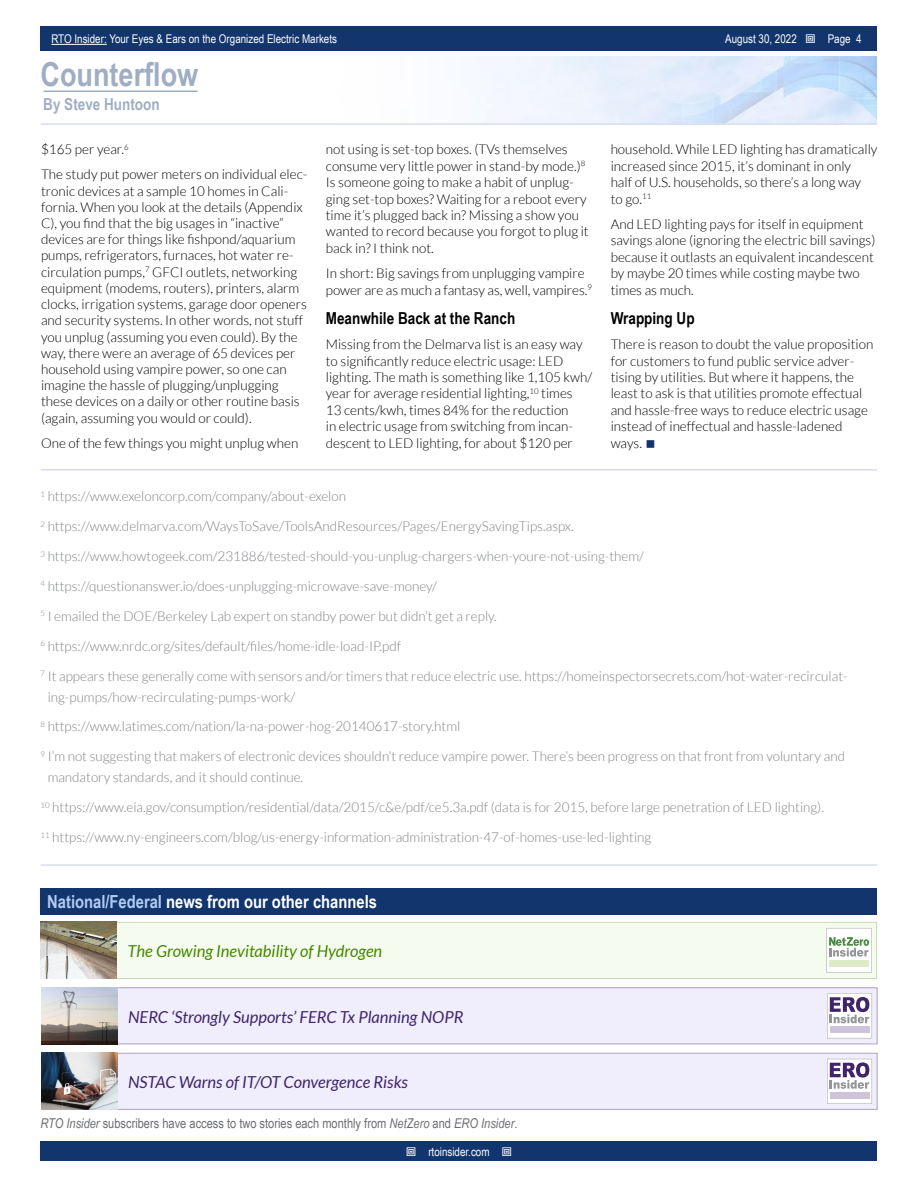
<style>
.page{position:relative;width:918px;height:1188px;background:#fff}
.page>*{position:absolute;margin:0;border:0;box-sizing:border-box;transform-origin:0 0}
.t1{font:700 33px "Arial Narrow";color:#a0aec4}
.t2{font:700 18px "Arial Narrow";color:#fff}
.t3{font:italic 16.5px "Lato";color:#40256a}
.t4{font:700 16.5px "Arial Narrow";color:#000}
.t5{font:italic 16.5px "Lato";color:#468800}
.t6{font:700 16.5px "Arial Narrow";color:#a0aec4}
.t7{font:300 13.5px/16.5px "Lato";color:#000}
.t8{font:300 13.5px/20.9px "Lato";color:#808285}
.t9{font:13.5px "Arial Narrow";color:#6d6e71}
.t10{font:12px "Arial Narrow";color:#fff}
.s1{color:#b2cbf3}
.s2{font-style:italic}
</style>
<div class="page">
<div style="left:41px;top:1142px;width:836px;height:19px;background:#11356c"></div>
<div style="left:41px;top:27px;width:836px;height:24px;background:#11356c"></div>
<hr style="left:51px;top:44px;width:56px;height:1px;background:#fff">
<img style="left:135px;top:56px;width:742px;height:67px">
<hr style="left:40px;top:123px;width:837px;height:2px;background:#d6deec">
<hr style="left:44px;top:91px;width:154px;height:1px;background:#a0aec4">
<hr style="left:41px;top:469px;width:836px;height:2px;background:#d6deec">
<hr style="left:41px;top:864px;width:836px;height:2px;background:#d6deec">
<div style="left:40px;top:889px;width:838px;height:26px;background:#11356c"></div>
<div style="left:116px;top:922px;width:761px;height:56px;background:#f5fcef"></div>
<div style="left:116px;top:922px;width:761px;height:57px;border:1px solid #c7dbb3"></div>
<img style="left:41px;top:922px;width:76px;height:57px">
<svg style="left:827px;top:928px;width:45px;height:45px"></svg>
<div style="left:117px;top:1053px;width:760px;height:56px;background:#f0eefd"></div>
<div style="left:117px;top:1053px;width:761px;height:57px;border:1px solid #b0a4bf"></div>
<img style="left:42px;top:1053px;width:75px;height:57px">
<svg style="left:827px;top:1059px;width:45px;height:45px;background:#c6bfcf"></svg>
<div style="left:830px;top:1092px;width:39px;height:6px;background:#cfc3da"></div>
<div style="left:117px;top:988px;width:760px;height:56px;background:#f0eefd"></div>
<div style="left:117px;top:987px;width:761px;height:57px;border:1px solid #b0a4bf"></div>
<img style="left:42px;top:987px;width:75px;height:57px">
<svg style="left:827px;top:993px;width:45px;height:45px;background:#c6c0d0"></svg>
<div style="left:830px;top:1027px;width:39px;height:6px;background:#cfc3da"></div>
<p class="t10" style="left:51px;top:30px;width:287px">RTO Insider: Your Eyes &amp; Ears on the Organized Electric Markets</p>
<p class="t10" style="left:725px;top:30px;width:73px">August 30, 2022</p>
<p class="t10" style="left:828px;top:30px;width:35px">Page 4</p>
<h1 class="t1" style="left:40px;top:49px;width:159px">Counterflow</h1>
<p class="t6" style="left:43px;top:91px;width:118px">By Steve Huntoon</p>
<p class="t7" style="left:41px;top:137px;width:268px;line-height:25.2px">$165 per year.<sup>6<br></sup>The study put power meters on individual elec-</p>
<p class="t7" style="left:41px;top:183px;width:267px">tronic devices at a sample 10 homes in Cali&shy;fornia. When you look at the details (Appendix C), you find that the big usages in “inactive” devices are for things like fishpond/aquarium pumps, refrigerators, furnaces, hot water re&shy;circulation pumps,<sup>7</sup> GFCI outlets, networking equipment (modems, routers), printers, alarm clocks, irrigation systems, garage door openers and security systems. In other words, not stuff you unplug (assuming you even could). By the way, there were an average of 65 devices per household using vampire power, so one can imagine the hassle of plugging/unplugging these devices on a daily or other routine basis (again, assuming you would or could).</p>
<p class="t7" style="left:41px;top:435px;width:259px">One of the few things you might unplug when</p>
<p class="t7" style="left:326px;top:141px;width:264px">not using is set-top boxes. (TVs themselves consume very little power in stand-by mode.)<sup>8<br></sup>Is someone going to make a habit of unplug&shy;ging set-top boxes? Waiting for a reboot every time it’s plugged back in? Missing a show you wanted to record because you forgot to plug it back in? I think not.</p>
<p class="t7" style="left:326px;top:265px;width:268px">In short: Big savings from unplugging vampire power are as much a fantasy as, well, vampires. <sup>9</sup></p>
<p class="t4" style="left:326px;top:305px;width:191px">Meanwhile Back at the Ranch</p>
<p class="t7" style="left:326px;top:336px;width:268px">Missing from the Delmarva list is an easy way to significantly reduce electric usage: LED lighting. The math is something like 1,105 kwh/ year for average residential lighting,<sup>10</sup> times<br>13 cents/kwh, times 84% for the reduction<br>in electric usage from switching from incan&shy;descent to LED lighting, for about $120 per</p>
<p class="t7" style="left:611px;top:141px;width:268px">household. While LED lighting has dramatically increased since 2015, it’s dominant in only<br>half of U.S. households, so there’s a long way<br>to go. <sup>11</sup></p>
<p class="t7" style="left:611px;top:216px;width:266px">And LED lighting pays for itself in equipment savings alone (ignoring the electric bill savings) because it outlasts an equivalent incandescent by maybe 20 times while costing maybe two times as much.</p>
<p class="t4" style="left:611px;top:305px;width:85px">Wrapping Up</p>
<p class="t7" style="left:611px;top:336px;width:264px">There is reason to doubt the value proposition for customers to fund public service adver&shy;tising by utilities. But where it happens, the least to ask is that utilities promote effectual and hassle-free ways to reduce electric usage instead of ineffectual and hassle-ladened ways.</p>
<p class="t8" style="left:40px;top:486px;width:307px"><sup>1</sup> https://www.exeloncorp.com/company/about-exelon</p>
<p class="t8" style="left:40px;top:516px;width:533px"><sup>2</sup> https://www.delmarva.com/WaysToSave/ToolsAndResources/Pages/EnergySavingTips.aspx.</p>
<p class="t8" style="left:40px;top:546px;width:605px"><sup>3</sup> https://www.howtogeek.com/231886/tested-should-you-unplug-chargers-when-youre-not-using-them/</p>
<p class="t8" style="left:40px;top:576px;width:398px"><sup>4</sup> https://questionanswer.io/does-unplugging-microwave-save-money/</p>
<p class="t8" style="left:40px;top:606px;width:456px"><sup>5</sup> I emailed the DOE/Berkeley Lab expert on standby power but didn’t get a reply.</p>
<p class="t8" style="left:40px;top:636px;width:362px"><sup>6</sup> https://www.nrdc.org/sites/default/files/home-idle-load-IP.pdf</p>
<p class="t8" style="left:48px;top:665px;width:801px;text-indent:-7px"><sup>7</sup> It appears these generally come with sensors and/or timers that reduce electric use. https://homeinspectorsecrets.com/hot-water-recirculat&shy;ing-pumps/how-recirculating-pumps-work/</p>
<p class="t8" style="left:40px;top:716px;width:421px"><sup>8</sup> https://www.latimes.com/nation/la-na-power-hog-20140617-story.html</p>
<p class="t8" style="left:48px;top:746px;width:799px;text-indent:-7px"><sup>9</sup> I’m not suggesting that makers of electronic devices shouldn’t reduce vampire power. There’s been progress on that front from voluntary and mandatory standards, and it should continue.</p>
<p class="t8" style="left:40px;top:797px;width:785px"><sup>10</sup> https://www.eia.gov/consumption/residential/data/2015/c&amp;e/pdf/ce5.3a.pdf (data is for 2015, before large penetration of LED lighting).</p>
<p class="t8" style="left:40px;top:827px;width:612px"><sup>11</sup> https://www.ny-engineers.com/blog/us-energy-information-administration-47-of-homes-use-led-lighting</p>
<h2 class="t2" style="left:47px;top:888px;width:331px"><span class="s1">National/Federal</span> news from our other channels</h2>
<p class="t5" style="left:128px;top:942px;width:256px">The Growing Inevitability of Hydrogen</p>
<p class="t3" style="left:128px;top:1007px;width:337px">NERC ‘Strongly Supports’ FERC Tx Planning NOPR</p>
<p class="t3" style="left:128px;top:1073px;width:281px">NSTAC Warns of IT/OT Convergence Risks</p>
<p class="t9" style="left:40px;top:1113px;width:479px"><span class="s2">RTO Insider</span> subscribers have access to two stories each monthly from <span class="s2">NetZero</span> and <span class="s2">ERO Insider</span>.</p>
<p class="t10" style="left:428px;top:1143px;width:63px">rtoinsider.com</p>
</div>
